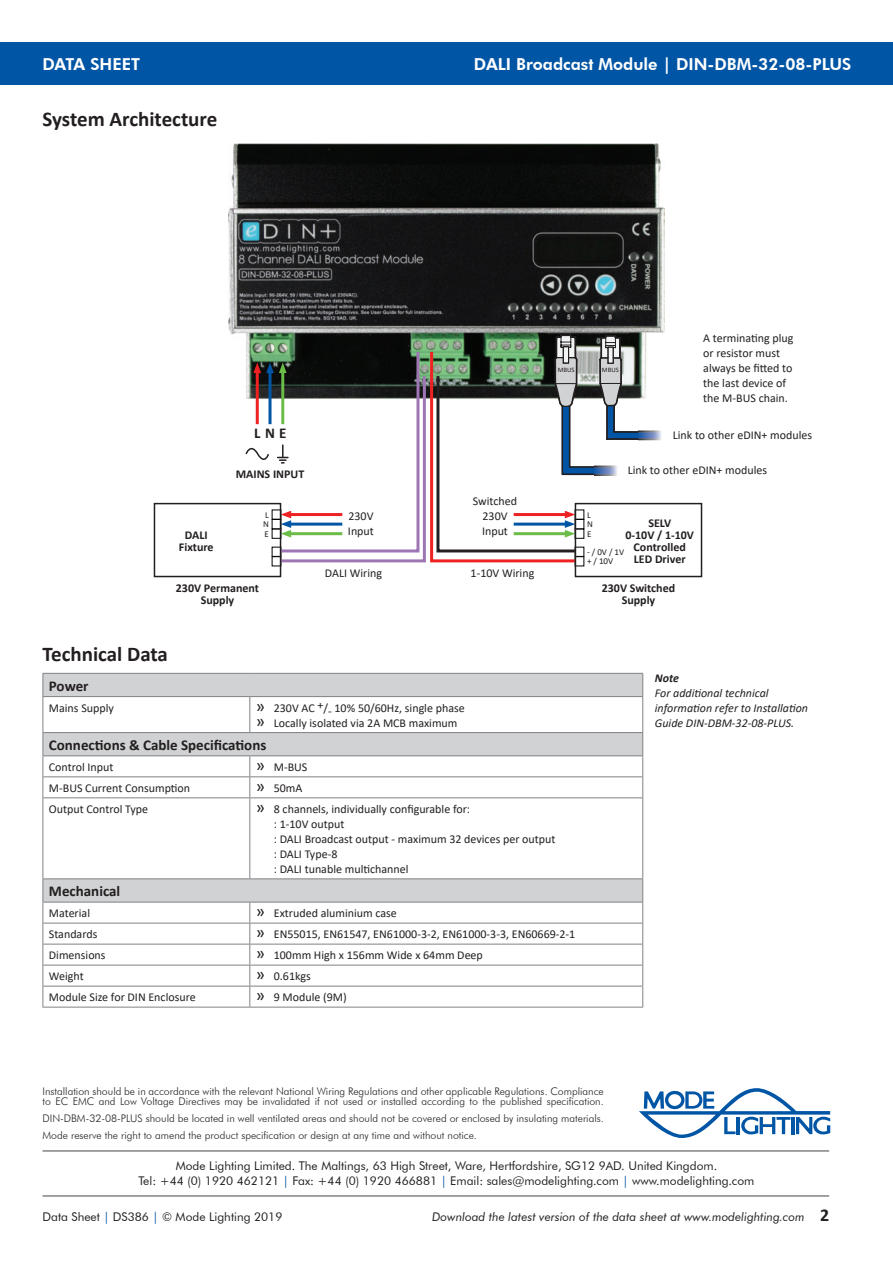
<style>
.page{position:relative;width:893px;height:1263px;background:#fff}
.page>*{position:absolute;margin:0;border:0;box-sizing:border-box;transform-origin:0 0}
.t1{font:700 21px "Calibri";color:#231f20}
.t2{font:800 16.5px "Futura BT";color:#fff}
.t3{font:700 15px "Calibri";color:#231f20}
.t4{font:12px/15px "Calibri";color:#231f20}
.t5{font:12px/15px "Futura BT";color:#231f20;text-align:center}
.t6{font:700 12px/12px "Calibri";color:#231f20;text-align:center}
.t7{font:italic 12px/15px "Calibri";color:#231f20}
.t8{font:italic 12px "Futura BT";color:#231f20}
.t9{font:italic 700 12px "Calibri";color:#231f20}
.t10{font:300 10.5px/10.5px "Futura BT";color:#231f20}
.t11{font:9px "Calibri";color:#231f20}
.t12{font:6.75px "Calibri";color:#231f20}
.s1{font-size:18px}
.s2{color:#0155a5}
.s3{font-family:"Calibri";font-weight:700;font-style:normal;font-size:18px}
</style>
<div class="page">
<div style="left:0;top:43px;width:893px;height:42px;background:#0155a5"></div>
<hr style="left:43px;top:1195px;width:786px;height:2px;background:#808285">
<hr style="left:43px;top:1150px;width:786px;height:2px;background:#808285">
<svg style="left:639px;top:1088px;width:191px;height:50px"></svg>
<img style="left:228px;top:144px;width:437px;height:190px">
<svg style="left:44px;top:674px;width:598px;height:228px"></svg>
<div style="left:43px;top:732px;width:600px;height:24px;background:#d1d2d4"></div>
<hr style="left:43px;top:673px;width:207px;height:1px;background:#808285">
<svg style="left:43px;top:674px;width:1px;height:22px"></svg>
<hr style="left:250px;top:673px;width:393px;height:1px;background:#808285">
<svg style="left:642px;top:674px;width:1px;height:22px"></svg>
<hr style="left:43px;top:696px;width:207px;height:1px;background:#808285">
<hr style="left:43px;top:697px;width:1px;height:35px;background:#808285">
<hr style="left:250px;top:696px;width:393px;height:1px;background:#808285">
<hr style="left:249px;top:697px;width:1px;height:35px;background:#808285">
<hr style="left:642px;top:697px;width:1px;height:35px;background:#808285">
<hr style="left:43px;top:755px;width:207px;height:1px;background:#808285">
<hr style="left:250px;top:755px;width:393px;height:1px;background:#808285">
<svg style="left:249px;top:756px;width:1px;height:41px"></svg>
<hr style="left:43px;top:798px;width:1px;height:80px;background:#808285">
<hr style="left:249px;top:798px;width:1px;height:80px;background:#808285">
<hr style="left:642px;top:798px;width:1px;height:80px;background:#808285">
<hr style="left:43px;top:986px;width:207px;height:1px;background:#808285">
<hr style="left:250px;top:986px;width:393px;height:1px;background:#808285">
<svg style="left:249px;top:903px;width:1px;height:104px"></svg>
<hr style="left:43px;top:1007px;width:207px;height:1px;background:#808285">
<hr style="left:250px;top:1007px;width:393px;height:1px;background:#808285">
<hr style="left:43px;top:732px;width:207px;height:1px;background:#808285">
<svg style="left:43px;top:733px;width:1px;height:64px"></svg>
<hr style="left:250px;top:732px;width:393px;height:1px;background:#808285">
<svg style="left:642px;top:733px;width:1px;height:65px"></svg>
<hr style="left:43px;top:776px;width:207px;height:1px;background:#808285">
<hr style="left:250px;top:776px;width:392px;height:1px;background:#808285">
<hr style="left:43px;top:797px;width:207px;height:1px;background:#808285">
<hr style="left:250px;top:797px;width:392px;height:1px;background:#808285">
<hr style="left:43px;top:878px;width:207px;height:1px;background:#808285">
<svg style="left:43px;top:879px;width:1px;height:128px"></svg>
<hr style="left:250px;top:878px;width:393px;height:1px;background:#808285">
<svg style="left:642px;top:879px;width:1px;height:128px"></svg>
<hr style="left:43px;top:902px;width:207px;height:1px;background:#808285">
<hr style="left:250px;top:902px;width:393px;height:1px;background:#808285">
<hr style="left:43px;top:923px;width:207px;height:1px;background:#808285">
<hr style="left:250px;top:923px;width:392px;height:1px;background:#808285">
<hr style="left:43px;top:944px;width:207px;height:1px;background:#808285">
<hr style="left:250px;top:944px;width:392px;height:1px;background:#808285">
<hr style="left:43px;top:965px;width:207px;height:1px;background:#808285">
<hr style="left:250px;top:965px;width:392px;height:1px;background:#808285">
<svg style="left:245px;top:334px;width:418px;height:230px"></svg>
<div style="left:154px;top:503px;width:127px;height:74px;border:2px solid #231f20"></div>
<div style="left:575px;top:503px;width:127px;height:74px;border:2px solid #231f20"></div>
<h2 class="t2" style="left:43px;top:54px;width:99px">DATA SHEET</h2>
<h2 class="t2" style="left:474px;top:54px;width:379px">DALI Broadcast Module | DIN-DBM-32-08-PLUS</h2>
<p class="t1" style="left:43px;top:104px;width:176px">System Architecture</p>
<p class="t3" style="left:254px;top:423px;width:34px">L N E</p>
<p class="t6" style="left:236px;top:467px;width:70px">MAINS INPUT</p>
<p class="t11" style="left:265px;top:509px;width:5px">L</p>
<p class="t11" style="left:263px;top:518px;width:7px">N</p>
<p class="t6" style="left:185px;top:528px;width:24px">DALI</p>
<p class="t11" style="left:265px;top:527px;width:6px">E</p>
<p class="t6" style="left:179px;top:540px;width:36px">Fixture</p>
<p class="t6" style="left:176px;top:581px;width:85px">230V Permanent<br>Supply</p>
<p class="t4" style="left:348px;top:508px;width:27px">230V</p>
<p class="t4" style="left:348px;top:523px;width:27px">Input</p>
<p class="t4" style="left:473px;top:493px;width:46px">Switched</p>
<p class="t4" style="left:482px;top:508px;width:27px">230V</p>
<p class="t4" style="left:482px;top:523px;width:27px">Input</p>
<p class="t4" style="left:325px;top:565px;width:59px">DALI Wiring</p>
<p class="t4" style="left:471px;top:565px;width:65px">1-10V Wiring</p>
<p class="t12" style="left:558px;top:365px;width:18px">MBUS</p>
<p class="t12" style="left:602px;top:365px;width:18px">MBUS</p>
<p class="t4" style="left:703px;top:330px;width:92px">A terminating plug or resistor must always be fitted to the last device of the M-BUS chain.</p>
<p class="t4" style="left:673px;top:427px;width:141px">Link to other eDIN+ modules</p>
<p class="t4" style="left:628px;top:462px;width:141px">Link to other eDIN+ modules</p>
<p class="t11" style="left:587px;top:509px;width:5px">L</p>
<p class="t11" style="left:587px;top:518px;width:7px">N</p>
<p class="t11" style="left:587px;top:527px;width:6px">E</p>
<p class="t11" style="left:587px;top:545px;width:39px">- / 0V / 1V</p>
<p class="t11" style="left:587px;top:554px;width:28px">+ / 10V</p>
<p class="t6" style="left:648px;top:516px;width:24px">SELV</p>
<p class="t6" style="left:625px;top:528px;width:70px">0-10V / 1-10V</p>
<p class="t6" style="left:634px;top:540px;width:54px;text-align:left">Controlled<br>LED Driver</p>
<p class="t6" style="left:602px;top:581px;width:75px">230V Switched<br>Supply</p>
<p class="t1" style="left:43px;top:639px;width:127px">Technical Data</p>
<p class="t3" style="left:49px;top:675px;width:41px">Power</p>
<p class="t4" style="left:49px;top:700px;width:67px">Mains Supply</p>
<p class="t4" style="left:256px;top:700px;width:210px"><span class="s1">»</span> 230V AC +/- 10% 50/60Hz, single phase</p>
<p class="t4" style="left:256px;top:715px;width:203px"><span class="s1">»</span> Locally isolated via 2A MCB maximum</p>
<p class="t3" style="left:49px;top:734px;width:219px">Connections &amp; Cable Specifications</p>
<p class="t4" style="left:49px;top:759px;width:66px">Control Input</p>
<p class="t4" style="left:256px;top:759px;width:53px"><span class="s1">»</span> M-BUS</p>
<p class="t4" style="left:49px;top:780px;width:143px">M-BUS Current Consumption</p>
<p class="t4" style="left:256px;top:780px;width:48px"><span class="s1">»</span> 50mA</p>
<p class="t4" style="left:49px;top:801px;width:101px">Output Control Type</p>
<p class="t4" style="left:274px;top:801px;width:283px;text-indent:-18px"><span class="s1">»</span> 8 channels, individually configurable for:<br>: 1-10V output<br>: DALI Broadcast output - maximum 32 devices per output : DALI Type-8<br>: DALI tunable multichannel</p>
<p class="t3" style="left:49px;top:880px;width:73px">Mechanical</p>
<p class="t4" style="left:49px;top:905px;width:43px">Material</p>
<p class="t4" style="left:256px;top:905px;width:143px"><span class="s1">»</span> Extruded aluminium case</p>
<p class="t4" style="left:49px;top:926px;width:50px">Standards</p>
<p class="t4" style="left:256px;top:926px;width:321px"><span class="s1">»</span> EN55015, EN61547, EN61000-3-2, EN61000-3-3, EN60669-2-1</p>
<p class="t4" style="left:49px;top:947px;width:58px">Dimensions</p>
<p class="t4" style="left:256px;top:947px;width:229px"><span class="s1">»</span> 100mm High x 156mm Wide x 64mm Deep</p>
<p class="t4" style="left:49px;top:968px;width:36px">Weight</p>
<p class="t4" style="left:256px;top:968px;width:57px"><span class="s1">»</span> 0.61kgs</p>
<p class="t4" style="left:49px;top:989px;width:148px">Module Size for DIN Enclosure</p>
<p class="t4" style="left:256px;top:989px;width:93px"><span class="s1">»</span> 9 Module (9M)</p>
<p class="t9" style="left:655px;top:669px;width:26px">Note</p>
<p class="t7" style="left:655px;top:685px;width:155px">For additional technical information refer to Installation<br>Guide DIN-DBM-32-08-PLUS.</p>
<p class="t10" style="left:43px;top:1086px;width:563px">Installation should be in accordance with the relevant National Wiring Regulations and other applicable Regulations. Compliance to EC EMC and Low Voltage Directives may be invalidated if not used or installed according to the published specification.</p>
<p class="t10" style="left:43px;top:1113px;width:563px">DIN-DBM-32-08-PLUS should be located in well ventilated areas and should not be covered or enclosed by insulating materials.</p>
<p class="t10" style="left:43px;top:1130px;width:436px">Mode reserve the right to amend the product specification or design at any time and without notice.</p>
<p class="t5" style="left:139px;top:1158px;width:617px">Mode Lighting Limited. The Maltings, 63 High Street, Ware, Hertfordshire, SG12 9AD. United Kingdom.<br>Tel: +44 (0) 1920 462121 <span class="s2">|</span> Fax: +44 (0) 1920 466881 <span class="s2">|</span> Email: sales@modelighting.com <span class="s2">|</span> www.modelighting.com</p>
<p class="t5" style="left:43px;top:1209px;width:241px">Data Sheet <span class="s2">|</span> DS386 <span class="s2">|</span> © Mode Lighting 2019</p>
<p class="t8" style="left:432px;top:1209px;width:399px">Download the latest version of the data sheet at www.modelighting.com <span class="s3">2</span></p>
</div>
